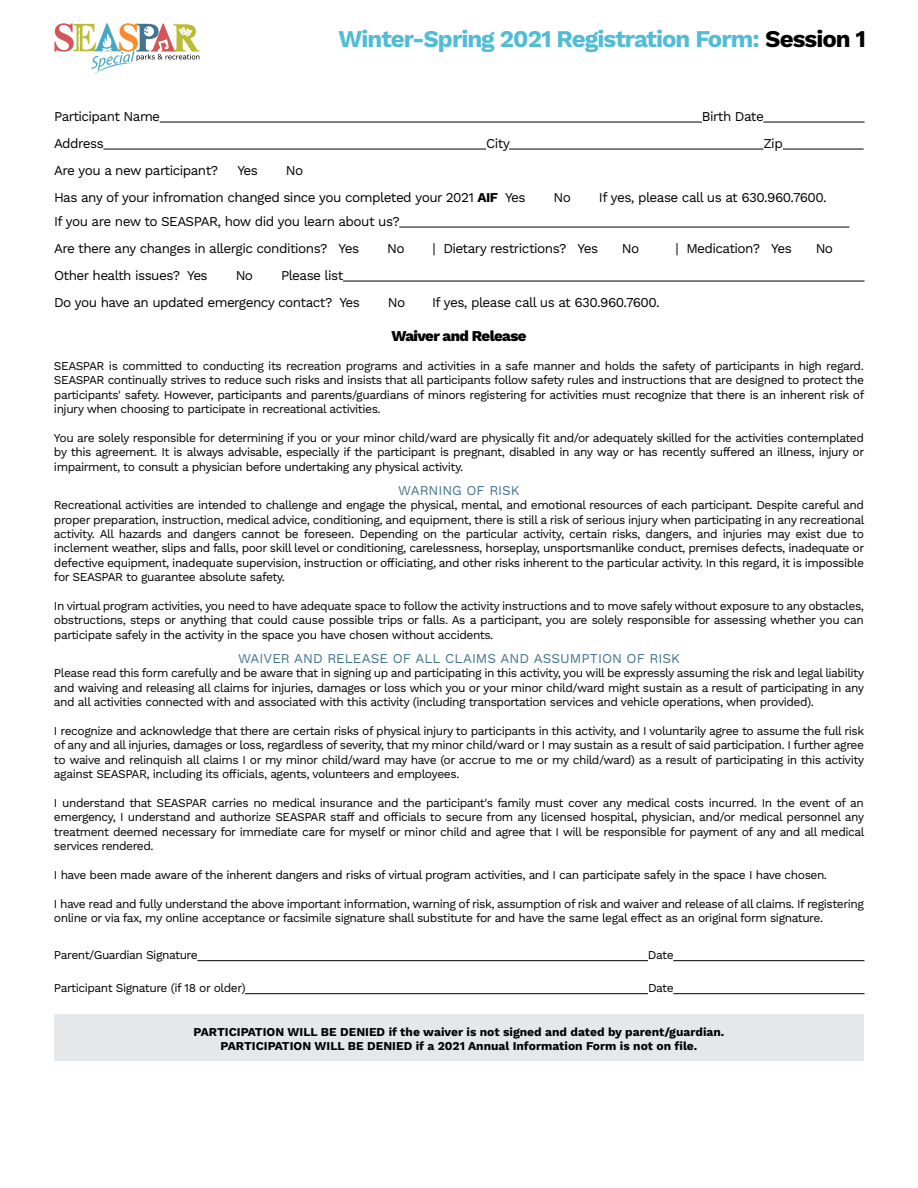
<style>
.page{position:relative;width:918px;height:1188px;background:#fff}
.page>*{position:absolute;margin:0;border:0;box-sizing:border-box;transform-origin:0 0}
.t1{font:700 24px "Work Sans";letter-spacing:-.04em;color:#50bcd5}
.t2{font:800 15px "Work Sans";letter-spacing:-.04em;color:#000}
.t3{font:13.5px/27px "Work Sans";letter-spacing:-.04em;color:#000}
.t4{font:13.5px "Work Sans";color:#43748d}
.t5{font:12px/14.4px "Work Sans";letter-spacing:-.04em;color:#000;text-align:justify}
.t6{font:700 12px/14.4px "Work Sans";color:#000;text-align:center}
.s1{color:#000}
.s2{font-weight:700}
</style>
<div class="page">
<hr style="left:160px;top:122px;width:542px;height:1px;background:#000">
<hr style="left:763px;top:122px;width:102px;height:1px;background:#000">
<hr style="left:103px;top:149px;width:383px;height:1px;background:#000">
<hr style="left:509px;top:149px;width:254px;height:1px;background:#000">
<hr style="left:783px;top:149px;width:81px;height:1px;background:#000">
<hr style="left:399px;top:227px;width:450px;height:1px;background:#000">
<hr style="left:343px;top:281px;width:522px;height:1px;background:#000">
<hr style="left:197px;top:960px;width:451px;height:1px;background:#000">
<hr style="left:673px;top:960px;width:191px;height:1px;background:#000">
<hr style="left:245px;top:993px;width:403px;height:1px;background:#000">
<hr style="left:673px;top:993px;width:191px;height:1px;background:#000">
<svg style="left:54px;top:23px;width:145px;height:51px"></svg>
<div style="left:54px;top:1014px;width:810px;height:46px;background:#e5e8eb"></div>
<h1 class="t1" style="left:339px;top:25px;width:529px">Winter-Spring 2021 Registration Form: <span class="s1">Session 1</span></h1>
<p class="t3" style="left:54px;top:103px;width:108px">Participant Name</p>
<p class="t3" style="left:702px;top:103px;width:63px">Birth Date</p>
<p class="t3" style="left:54px;top:130px;width:51px">Address</p>
<p class="t3" style="left:486px;top:130px;width:26px">City</p>
<p class="t3" style="left:763px;top:130px;width:21px">Zip</p>
<p class="t3" style="left:54px;top:157px;width:166px">Are you a new participant?</p>
<p class="t3" style="left:237px;top:157px;width:22px">Yes</p>
<p class="t3" style="left:54px;top:157px;width:473px;text-indent:232px">No<br>Has any of your infromation changed since you completed your 2021 <span class="s2">AIF</span> Yes</p>
<p class="t3" style="left:554px;top:184px;width:19px">No</p>
<p class="t3" style="left:599px;top:184px;width:229px">If yes, please call us at 630.960.7600.</p>
<p class="t3" style="left:54px;top:208px;width:347px">If you are new to SEASPAR, how did you learn about us?<br>Are there any changes in allergic conditions? Yes</p>
<p class="t3" style="left:387px;top:235px;width:19px">No</p>
<p class="t3" style="left:432px;top:235px;width:167px">| Dietary restrictions? Yes</p>
<p class="t3" style="left:622px;top:235px;width:19px">No</p>
<p class="t3" style="left:675px;top:235px;width:118px">| Medication? Yes</p>
<p class="t3" style="left:816px;top:235px;width:19px">No</p>
<p class="t3" style="left:54px;top:262px;width:155px">Other health issues? Yes</p>
<p class="t3" style="left:236px;top:262px;width:19px">No</p>
<p class="t3" style="left:54px;top:262px;width:307px;text-indent:227px">Please list<br>Do you have an updated emergency contact? Yes</p>
<p class="t3" style="left:388px;top:289px;width:19px">No</p>
<p class="t3" style="left:432px;top:289px;width:229px">If yes, please call us at 630.960.7600.</p>
<p class="t2" style="left:391px;top:327px;width:137px">Waiver and Release</p>
<p class="t5" style="left:54px;top:359px;width:812px">SEASPAR is committed to conducting its recreation programs and activities in a safe manner and holds the safety of participants in high regard.<br>SEASPAR continually strives to reduce such risks and insists that all participants follow safety rules and instructions that are designed to protect the participants' safety. However, participants and parents/guardians of minors registering for activities must recognize that there is an inherent risk of injury when choosing to participate in recreational activities.</p>
<p class="t5" style="left:54px;top:431px;width:812px">You are solely responsible for determining if you or your minor child/ward are physically fit and/or adequately skilled for the activities contemplated by this agreement. It is always advisable, especially if the participant is pregnant, disabled in any way or has recently suffered an illness, injury or impairment, to consult a physician before undertaking any physical activity.</p>
<p class="t4" style="left:398px;top:482px;width:123px">WARNING OF RISK</p>
<p class="t5" style="left:54px;top:498px;width:812px">Recreational activities are intended to challenge and engage the physical, mental, and emotional resources of each participant. Despite careful and proper preparation, instruction, medical advice, conditioning, and equipment, there is still a risk of serious injury when participating in any recreational activity. All hazards and dangers cannot be foreseen. Depending on the particular activity, certain risks, dangers, and injuries may exist due to inclement weather, slips and falls, poor skill level or conditioning, carelessness, horseplay, unsportsmanlike conduct, premises defects, inadequate or defective equipment, inadequate supervision, instruction or officiating, and other risks inherent to the particular activity. In this regard, it is impossible for SEASPAR to guarantee absolute safety.</p>
<p class="t5" style="left:54px;top:599px;width:812px">In virtual program activities, you need to have adequate space to follow the activity instructions and to move safely without exposure to any obstacles, obstructions, steps or anything that could cause possible trips or falls. As a participant, you are solely responsible for assessing whether you can participate safely in the activity in the space you have chosen without accidents.</p>
<p class="t4" style="left:238px;top:650px;width:443px">WAIVER AND RELEASE OF ALL CLAIMS AND ASSUMPTION OF RISK</p>
<p class="t5" style="left:54px;top:666px;width:812px">Please read this form carefully and be aware that in signing up and participating in this activity, you will be expressly assuming the risk and legal liability and waiving and releasing all claims for injuries, damages or loss which you or your minor child/ward might sustain as a result of participating in any and all activities connected with and associated with this activity (including transportation services and vehicle operations, when provided).</p>
<p class="t5" style="left:54px;top:724px;width:812px">I recognize and acknowledge that there are certain risks of physical injury to participants in this activity, and I voluntarily agree to assume the full risk of any and all injuries, damages or loss, regardless of severity, that my minor child/ward or I may sustain as a result of said participation. I further agree to waive and relinquish all claims I or my minor child/ward may have (or accrue to me or my child/ward) as a result of participating in this activity against SEASPAR, including its officials, agents, volunteers and employees.</p>
<p class="t5" style="left:54px;top:796px;width:812px">I understand that SEASPAR carries no medical insurance and the participant's family must cover any medical costs incurred. In the event of an emergency, I understand and authorize SEASPAR staff and officials to secure from any licensed hospital, physician, and/or medical personnel any treatment deemed necessary for immediate care for myself or minor child and agree that I will be responsible for payment of any and all medical services rendered.</p>
<p class="t5" style="left:54px;top:868px;width:775px">I have been made aware of the inherent dangers and risks of virtual program activities, and I can participate safely in the space I have chosen.</p>
<p class="t5" style="left:54px;top:897px;width:812px">I have read and fully understand the above important information, warning of risk, assumption of risk and waiver and release of all claims. If registering online or via fax, my online acceptance or facsimile signature shall substitute for and have the same legal effect as an original form signature.</p>
<p class="t5" style="left:54px;top:949px;width:145px">Parent/Guardian Signature</p>
<p class="t5" style="left:648px;top:949px;width:27px">Date</p>
<p class="t5" style="left:54px;top:982px;width:193px">Participant Signature (if 18 or older)</p>
<p class="t5" style="left:648px;top:982px;width:27px">Date</p>
<p class="t6" style="left:194px;top:1025px;width:532px">PARTICIPATION WILL BE DENIED if the waiver is not signed and dated by parent/guardian.<br>PARTICIPATION WILL BE DENIED if a 2021 Annual Information Form is not on file.</p>
</div>
